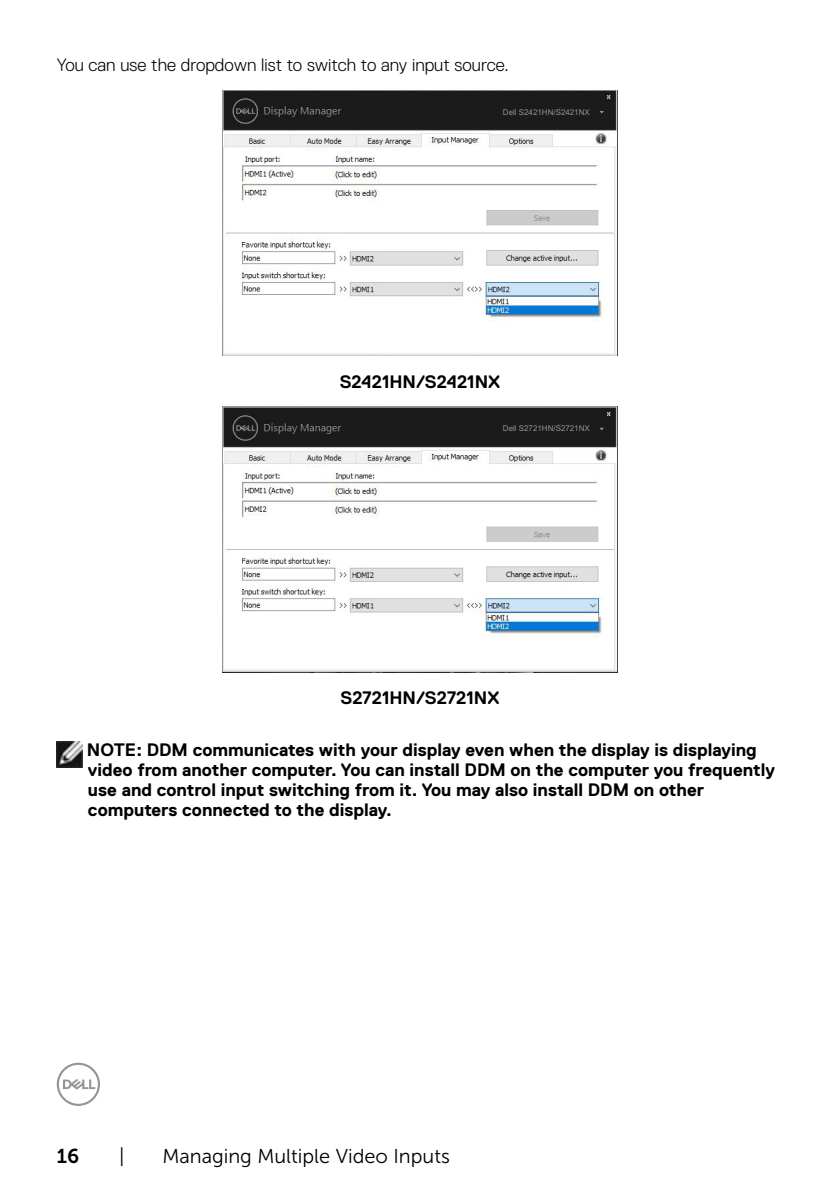
<style>
.page{position:relative;width:840px;height:1191px;background:#fff}
.page>*{position:absolute;margin:0;border:0;box-sizing:border-box;transform-origin:0 0}
.t1{font:20px "Museo Sans For Dell 300";color:#000}
.t2{font:20px "Museo Sans For Dell 700";color:#000}
.t3{font:700 18px/20px "Dell Replica";color:#000}
.t4{font:300 18px "Dell Replica";color:#000}
.t5{font:8px "Arial";color:#939393}
</style>
<div class="page">
<svg style="left:57px;top:1062px;width:43px;height:44px"></svg>
<img style="left:223px;top:90px;width:393px;height:266px">
<div style="left:519px;top:108px;width:86px;height:10px;background:#1b1b1b"></div>
<img style="left:223px;top:407px;width:393px;height:265px">
<div style="left:519px;top:425px;width:86px;height:9px;background:#1b1b1b"></div>
<img style="left:57px;top:741px;width:25px;height:26px">
<p class="t4" style="left:57px;top:55px;width:453px">You can use the dropdown list to switch to any input source.</p>
<p class="t5" style="left:502px;top:107px;width:88px">Dell S2421HN/S2421NX</p>
<p class="t3" style="left:339px;top:371px;width:162px">S2421HN/S2421NX</p>
<p class="t5" style="left:502px;top:424px;width:88px">Dell S2721HN/S2721NX</p>
<p class="t3" style="left:340px;top:688px;width:160px">S2721HN/S2721NX</p>
<p class="t3" style="left:87px;top:739px;width:689px">NOTE: DDM communicates with your display even when the display is displaying video from another computer. You can install DDM on the computer you frequently use and control input switching from it. You may also install DDM on other computers connected to the display.</p>
<p class="t2" style="left:57px;top:1144px;width:24px">16</p>
<p class="t1" style="left:119px;top:1145px;width:7px">|</p>
<p class="t1" style="left:162px;top:1145px;width:289px">Managing Multiple Video Inputs</p>
</div>
